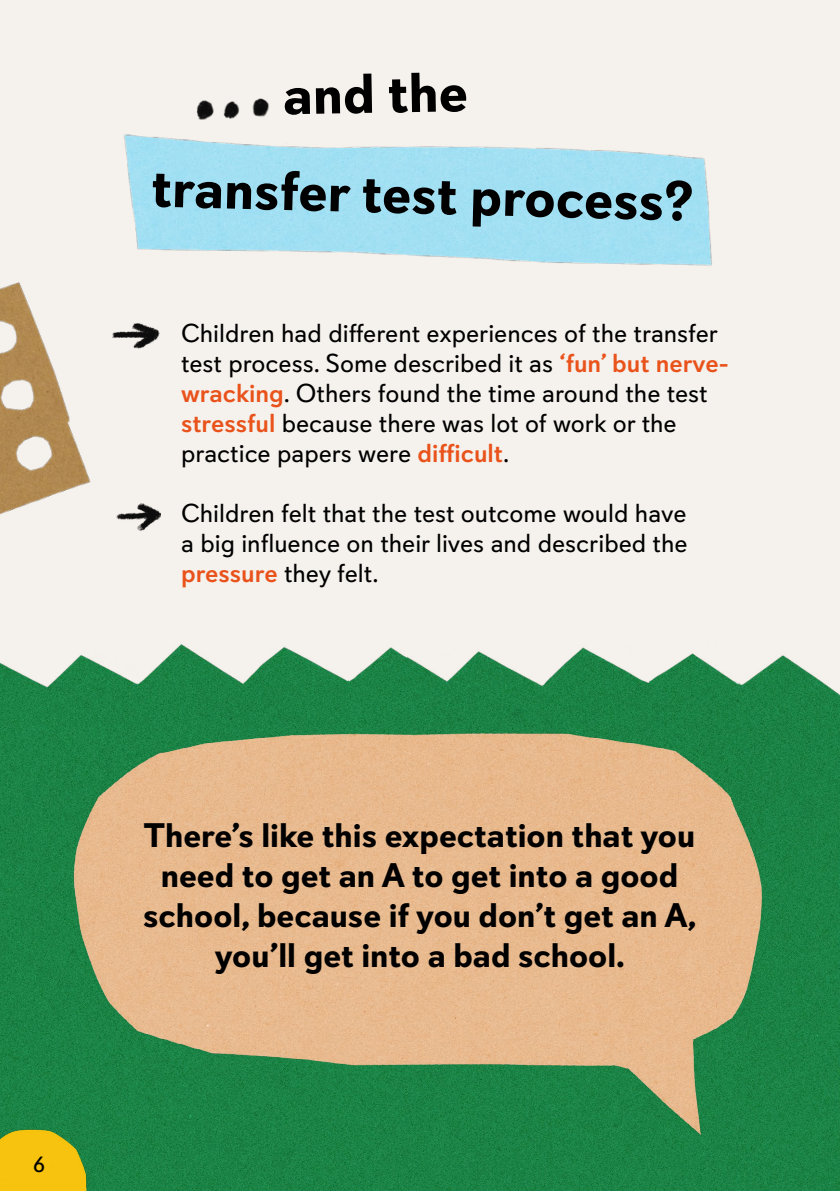
<style>
.page{position:relative;width:840px;height:1191px;background:#fff}
.page>*{position:absolute;margin:0;border:0;box-sizing:border-box;transform-origin:0 0}
.t1{font:700 56px "Davis Sans";color:#000}
.t2{font:700 34px/40px "Davis Sans";color:#000;text-align:center}
.t3{font:26px/30px "Davis Sans";color:#000}
.t4{font:22px "Davis Sans";color:#000}
.s1{font-weight:500;color:#e9531b}
</style>
<div class="page">
<div style="left:0;top:0;width:839px;height:1191px;background:#f5f1ec"></div>
<img style="left:0;top:644px;width:839px;height:547px">
<img style="left:0;top:1125px;width:88px;height:66px">
<img style="left:196px;top:98px;width:73px;height:19px">
<img style="left:124px;top:117px;width:588px;height:149px">
<img style="left:119px;top:323px;width:41px;height:26px">
<img style="left:119px;top:503px;width:41px;height:28px">
<img style="left:62px;top:713px;width:705px;height:434px">
<img style="left:0;top:282px;width:119px;height:238px">
<p class="t4" style="left:33px;top:1151px;width:13px">6</p>
<h1 class="t1" style="left:282px;top:61px;width:186px;rotate:-1deg">and the</h1>
<h1 class="t1" style="left:152px;top:151px;width:543px;rotate:2deg">transfer test process?</h1>
<p class="t3" style="left:181px;top:318px;width:549px">Children had different experiences of the transfer test process. Some described it as <span class="s1">‘fun’ but nerve&shy;wracking</span>. Others found the time around the test <span class="s1">stressful</span> because there was lot of work or the practice papers were <span class="s1">difficult</span>.</p>
<p class="t3" style="left:181px;top:498px;width:507px;text-align:justify">Children felt that the test outcome would have a big influence on their lives and described the <span class="s1">pressure</span> they felt.</p>
<h2 class="t2" style="left:143px;top:816px;width:554px">There’s like this expectation that you need to get an A to get into a good school, because if you don’t get an A, you’ll get into a bad school.</h2>
</div>
